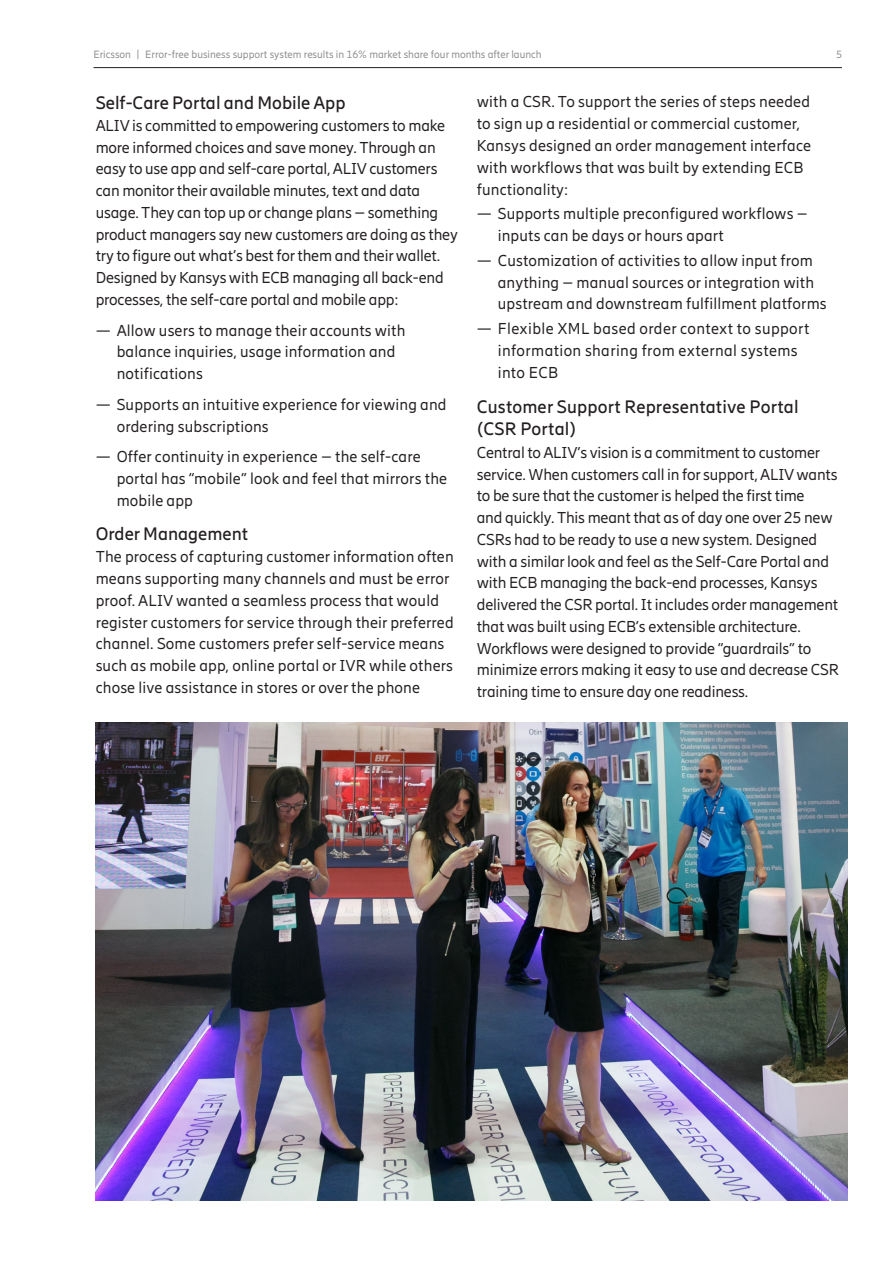
<style>
.page{position:relative;width:893px;height:1263px;background:#fff}
.page>*{position:absolute;margin:0;border:0;box-sizing:border-box;transform-origin:0 0}
.Title-3-black{font:500 18px/21.8px "Ericsson Hilda";letter-spacing:.005em;color:#231f20}
.Body-first-para{font:15.75px/21.8px "Ericsson Hilda";letter-spacing:.005em;color:#231f20}
.Body-first-para-2{font:15.75px/21.8px "Ericsson Hilda";letter-spacing:.025em;color:#231f20}
.t1{font:10.5px "Ericsson Hilda";color:#8b8d90}
</style>
<div class="page">
<hr style="left:94px;top:67px;width:748px;height:1px;background:#231f20">
<img style="left:96px;top:723px;width:752px;height:477px">
<p class="t1" style="left:94px;top:49px;width:450px">Ericsson | Error-free business support system results in 16% market share four months after launch</p>
<p class="t1" style="left:836px;top:49px;width:7px">5</p>
<p class="Title-3-black" style="left:96px;top:92px;width:251px">Self-Care Portal and Mobile App</p>
<p class="Body-first-para" style="left:96px;top:115px;width:364px">ALIV is committed to empowering customers to make more informed choices and save money. Through an easy to use app and self-care portal, ALIV customers can monitor their available minutes, text and data usage. They can top up or change plans – something product managers say new customers are doing as they try to figure out what’s best for them and their wallet.<br>Designed by Kansys with ECB managing all back-end processes, the self-care portal and mobile app:</p>
<p class="Body-first-para" style="left:117px;top:319px;width:290px;text-indent:-21px">— Allow users to manage their accounts with balance inquiries, usage information and notifications</p>
<p class="Body-first-para" style="left:117px;top:394px;width:331px;text-indent:-21px">— Supports an intuitive experience for viewing and ordering subscriptions</p>
<p class="Body-first-para" style="left:117px;top:446px;width:332px;text-indent:-21px">— Offer continuity in experience – the self-care portal has “mobile” look and feel that mirrors the mobile app</p>
<p class="Title-3-black" style="left:96px;top:523px;width:154px">Order Management</p>
<p class="Body-first-para" style="left:96px;top:546px;width:360px">The process of capturing customer information often means supporting many channels and must be error proof. ALIV wanted a seamless process that would register customers for service through their preferred channel. Some customers prefer self-service means such as mobile app, online portal or IVR while others chose live assistance in stores or over the phone</p>
<p class="Body-first-para" style="left:477px;top:91px;width:336px">with a CSR. To support the series of steps needed to sign up a residential or commercial customer, Kansys designed an order management interface with workflows that was built by extending ECB functionality:</p>
<p class="Body-first-para" style="left:498px;top:203px;width:311px;text-indent:-21px">— Supports multiple preconfigured workflows – inputs can be days or hours apart</p>
<p class="Body-first-para" style="left:498px;top:249px;width:330px;text-indent:-21px">— Customization of activities to allow input from anything – manual sources or integration with upstream and downstream fulfillment platforms</p>
<p class="Body-first-para-2" style="left:498px;top:318px;width:313px;text-indent:-21px">— Flexible XML based order context to support information sharing from external systems into ECB</p>
<p class="Title-3-black" style="left:477px;top:396px;width:323px">Customer Support Representative Portal (CSR Portal)</p>
<p class="Body-first-para" style="left:477px;top:441px;width:364px">Central to ALIV’s vision is a commitment to customer service. When customers call in for support, ALIV wants to be sure that the customer is helped the first time<br>and quickly. This meant that as of day one over 25 new CSRs had to be ready to use a new system. Designed with a similar look and feel as the Self-Care Portal and with ECB managing the back-end processes, Kansys delivered the CSR portal. It includes order management that was built using ECB’s extensible architecture.<br>Workflows were designed to provide “guardrails” to minimize errors making it easy to use and decrease CSR training time to ensure day one readiness.</p>
</div>
